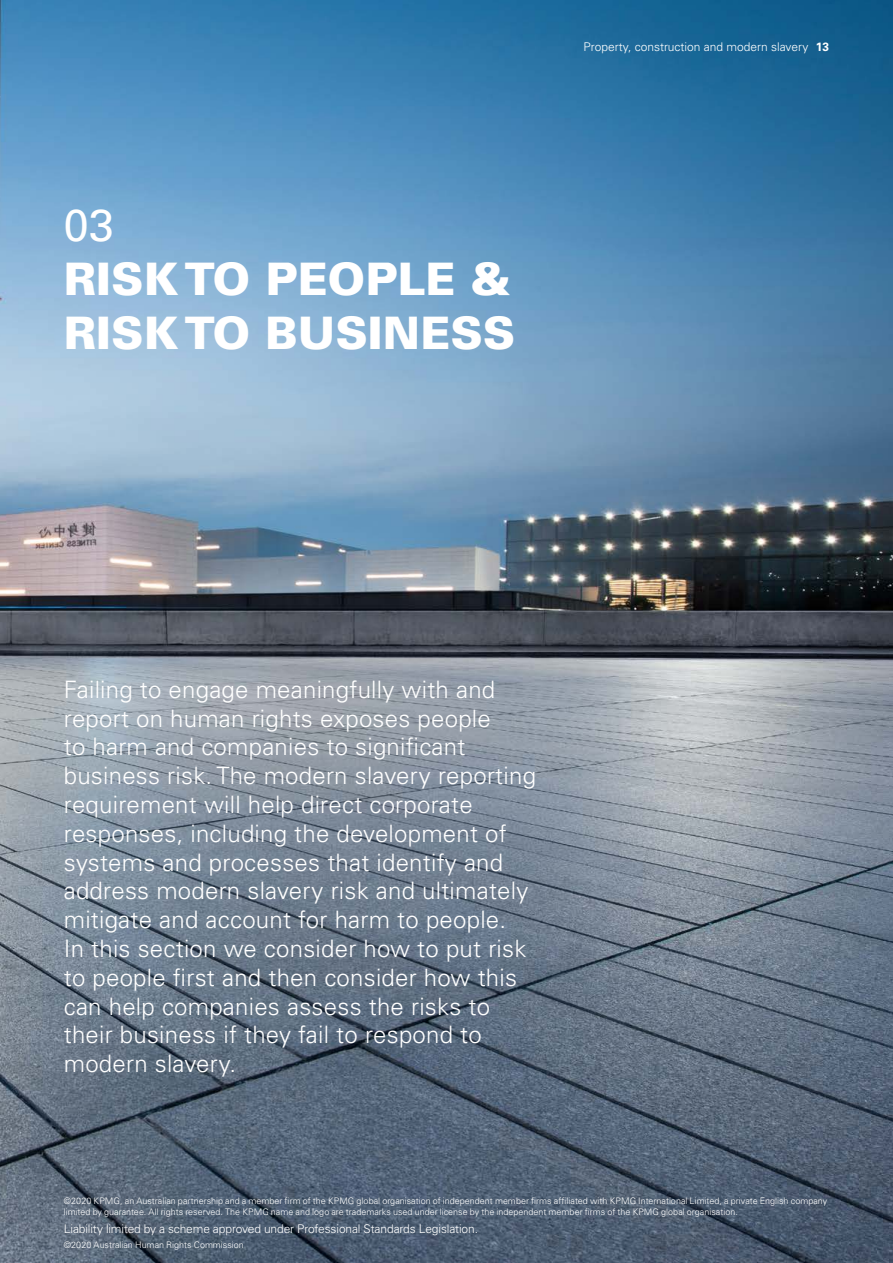
<style>
.page{position:relative;width:893px;height:1263px;background:#fff}
.page>*{position:absolute;margin:0;border:0;box-sizing:border-box;transform-origin:0 0}
.t1{font:900 45px/54px "Univers 75";color:#fff}
.t2{font:45px "Univers 55 Roman";color:#fff}
.t3{font:300 24px/28.8px "Univers LT Std";letter-spacing:.01em;color:#fff}
.t4{font:300 12px "Univers LT Std";letter-spacing:-.01em;color:#fff}
.t5{font:300 9px/10.8px "Univers LT Std";color:#fff}
.s1{font-weight:700}
</style>
<div class="page">
<img style="left:0;top:0;width:893px;height:1263px">
<h1 class="t2" style="left:64px;top:199px;width:52px">03</h1>
<h1 class="t1" style="left:64px;top:252px;width:453px">RISK TO PEOPLE &amp;<br>RISK TO BUSINESS</h1>
<p class="t4" style="left:584px;top:40px;width:247px">Property, construction and modern slavery <span class="s1">13</span></p>
<p class="t3" style="left:64px;top:675px;width:474px">Failing to engage meaningfully with and report on human rights exposes people<br>to harm and companies to significant business risk. The modern slavery reporting requirement will help direct corporate responses, including the development of systems and processes that identify and address modern slavery risk and ultimately mitigate and account for harm to people.<br>In this section we consider how to put risk to people first and then consider how this can help companies assess the risks to their business if they fail to respond to modern slavery.</p>
<p class="t5" style="left:64px;top:1195px;width:765px">©2020 KPMG, an Australian partnership and a member firm of the KPMG global organisation of independent member firms affiliated with KPMG International Limited, a private English company limited by guarantee. All rights reserved. The KPMG name and logo are trademarks used under license by the independent member firms of the KPMG global organisation.</p>
<p class="t4" style="left:64px;top:1222px;width:416px">Liability limited by a scheme approved under Professional Standards Legislation.</p>
<p class="t5" style="left:64px;top:1240px;width:182px">©2020 Australian Human Rights Commission</p>
</div>
